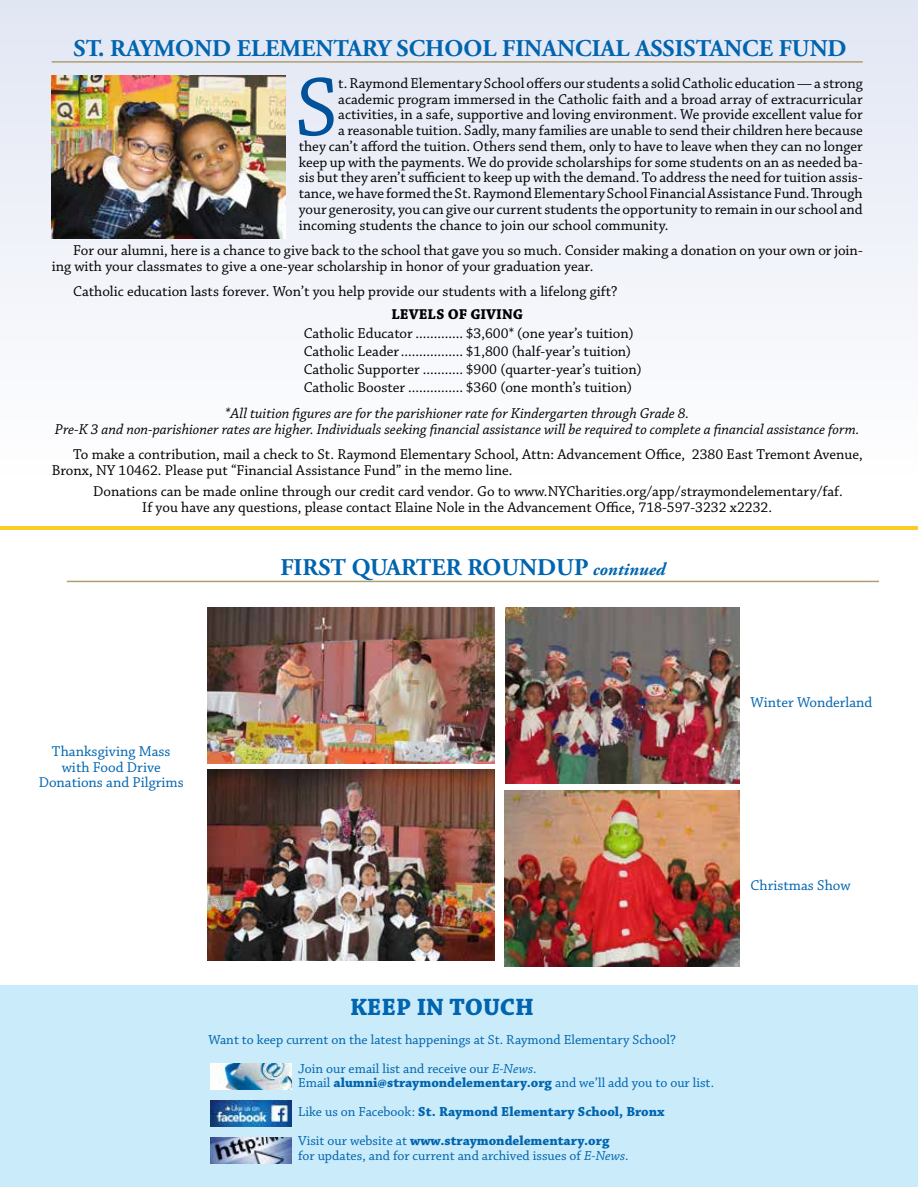
<style>
.page{position:relative;width:918px;height:1188px;background:#fff}
.page>*{position:absolute;margin:0;border:0;box-sizing:border-box;transform-origin:0 0}
.t1{font:87.75px "Chaparral Pro";color:#00539b}
.t2{font:700 24.9px "Chaparral Pro";color:#0064ae}
.t3{font:700 24px "Adobe Garamond Pro";color:#0064ae}
.t4{font:15px/15.8px "Chaparral Pro";color:#000}
.t5{font:italic 15px/15.8px "Chaparral Pro";color:#000;text-align:center}
.t6{font:15px/15.3px "Chaparral Pro";color:#0064ae;text-align:center}
.t7{font:700 15px "Chaparral Pro";color:#000}
.t8{font:13.8px/29px "Chaparral Pro";color:#0064ae}
.t9{font:700 13.8px/29px "Chaparral Pro";color:#0064ae}
.s1{font-style:italic;font-size:18px}
.s2{font-style:italic}
.s3{font-weight:400}
</style>
<div class="page">
<div style="left:0;top:0;width:918px;height:476px;background:linear-gradient(to bottom,#e1e6f4,#fefefe)"></div>
<hr style="left:52px;top:61px;width:811px;height:2px;background:#af9f6e">
<img style="left:52px;top:75px;width:233px;height:163px">
<div style="left:0;top:986px;width:918px;height:201px;background:#c9ebfa"></div>
<img style="left:210px;top:1100px;width:81px;height:27px">
<img style="left:210px;top:1138px;width:81px;height:26px">
<img style="left:210px;top:1064px;width:81px;height:26px">
<hr style="left:0;top:526px;width:918px;height:4px;background:#facb29">
<hr style="left:67px;top:581px;width:812px;height:1px;background:#af9f6e">
<img style="left:207px;top:608px;width:287px;height:155px">
<img style="left:207px;top:770px;width:287px;height:191px">
<img style="left:505px;top:608px;width:235px;height:176px">
<img style="left:505px;top:790px;width:235px;height:177px">
<h3 class="t3" style="left:74px;top:34px;width:775px">ST. RAYMOND ELEMENTARY SCHOOL FINANCIAL ASSISTANCE FUND</h3>
<h1 class="t1" style="left:295px;top:59px;width:45px">S</h1>
<p class="t4" style="left:338px;top:76px;width:526px">t. Raymond Elementary School offers our students a solid Catholic education — a strong</p>
<p class="t4" style="left:338px;top:92px;width:526px">academic program immersed in the Catholic faith and a broad array of extracurricular</p>
<p class="t4" style="left:338px;top:107px;width:526px">activities, in a safe, supportive and loving environment. We provide excellent value for</p>
<p class="t4" style="left:338px;top:123px;width:526px">a reasonable tuition. Sadly, many families are unable to send their children here because</p>
<p class="t4" style="left:299px;top:139px;width:565px">they can’t afford the tuition. Others send them, only to have to leave when they can no longer</p>
<p class="t4" style="left:299px;top:155px;width:566px">keep up with the payments. We do provide scholarships for some students on an as needed ba-</p>
<p class="t4" style="left:299px;top:170px;width:565px">sis but they aren’t sufficient to keep up with the demand. To address the need for tuition assis-</p>
<p class="t4" style="left:299px;top:186px;width:565px">tance, we have formed the St. Raymond Elementary School Financial Assistance Fund. Through</p>
<p class="t4" style="left:299px;top:202px;width:565px">your generosity, you can give our current students the opportunity to remain in our school and</p>
<p class="t4" style="left:299px;top:218px;width:371px">incoming students the chance to join our school community.</p>
<p class="t4" style="left:52px;top:243px;width:813px;text-indent:22px">For our alumni, here is a chance to give back to the school that gave you so much. Consider making a donation on your own or join&shy;ing with your classmates to give a one-year scholarship in honor of your graduation year.</p>
<p class="t4" style="left:73px;top:284px;width:546px">Catholic education lasts forever. Won’t you help provide our students with a lifelong gift?</p>
<p class="t7" style="left:392px;top:305px;width:133px">LEVELS OF GIVING</p>
<p class="t4" style="left:304px;top:325px;width:340px;line-height:17.9px">Catholic Educator ............. $3,600* (one year’s tuition)<br>Catholic Leader................. $1,800 (half-year’s tuition)<br>Catholic Supporter ........... $900 (quarter-year’s tuition)<br>Catholic Booster ............... $360 (one month’s tuition)</p>
<p class="t5" style="left:55px;top:406px;width:806px">*All tuition figures are for the parishioner rate for Kindergarten through Grade 8.<br>Pre-K 3 and non-parishioner rates are higher. Individuals seeking financial assistance will be required to complete a financial assistance form.</p>
<p class="t4" style="left:52px;top:447px;width:813px;text-indent:22px">To make a contribution, mail a check to St. Raymond Elementary School, Attn: Advancement Office, 2380 East Tremont Avenue,<br>Bronx, NY 10462. Please put “Financial Assistance Fund” in the memo line.</p>
<p class="t4" style="left:142px;top:484px;width:702px;text-indent:-49px">Donations can be made online through our credit card vendor. Go to www.NYCharities.org/app/straymondelementary/faf.<br>If you have any questions, please contact Elaine Nole in the Advancement Office, 718-597-3232 x2232.</p>
<h3 class="t3" style="left:280px;top:554px;width:386px">FIRST QUARTER ROUNDUP <span class="s1">continued</span></h3>
<p class="t6" style="left:39px;top:745px;width:147px">Thanksgiving Mass with Food Drive<br>Donations and Pilgrims</p>
<p class="t6" style="left:750px;top:695px;width:123px">Winter Wonderland</p>
<p class="t6" style="left:750px;top:878px;width:102px">Christmas Show</p>
<h2 class="t2" style="left:350px;top:992px;width:186px">KEEP IN TOUCH</h2>
<p class="t8" style="left:298px;top:1026px;width:379px;text-indent:-90px">Want to keep current on the latest happenings at St. Raymond Elementary School?<br>Join our email list and receive our <span class="s2">E-News</span>.</p>
<p class="t9" style="left:298px;top:1069px;width:418px"><span class="s3">Email</span> alumni@straymondelementary.org <span class="s3">and we’ll add you to our list.<br>Like us on Facebook:</span> St. Raymond Elementary School, Bronx<br><span class="s3">Visit our website at</span> www.straymondelementary.org</p>
<p class="t8" style="left:298px;top:1142px;width:332px">for updates, and for current and archived issues of <span class="s2">E-News</span>.</p>
</div>
